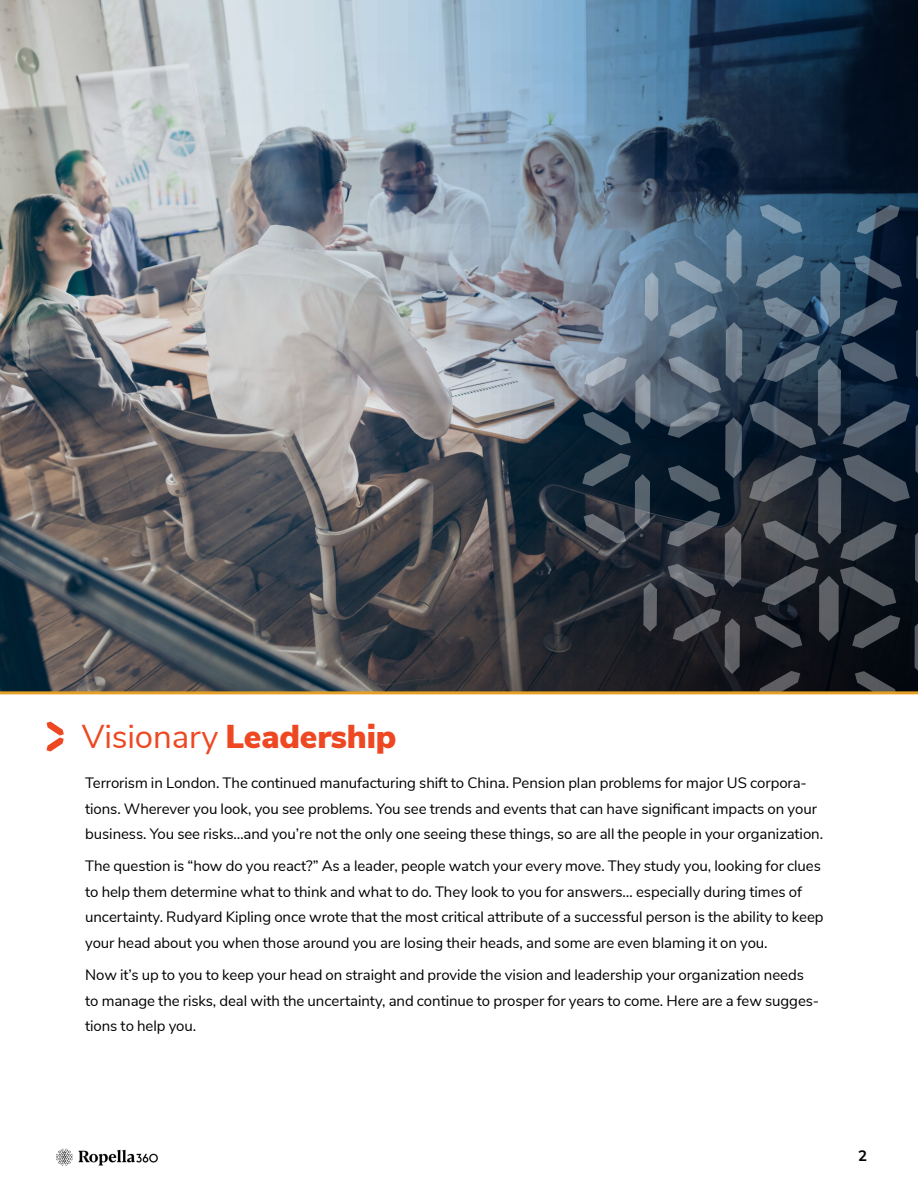
<style>
.page{position:relative;width:918px;height:1188px;background:#fff}
.page>*{position:absolute;margin:0;border:0;box-sizing:border-box;transform-origin:0 0}
.t1{font:900 33px "Nunito Sans";letter-spacing:-.005em;color:#ee4823}
.t2{font:15px/25.5px "Nunito Sans";letter-spacing:-.005em;color:#000}
.t3{font:700 15px "Nunito Sans 7 pt";color:#000}
.s1{font-weight:400}
</style>
<div class="page">
<img style="left:56px;top:1148px;width:102px;height:18px">
<svg style="left:46px;top:722px;width:18px;height:30px"></svg>
<img style="left:0;top:0;width:918px;height:691px">
<img style="left:582px;top:204px;width:336px;height:491px">
<hr style="left:0;top:691px;width:918px;height:3px;background:#e49f25">
<h1 class="t1" style="left:82px;top:712px;width:316px"><span class="s1">Visionary</span> Leadership</h1>
<p class="t2" style="left:85px;top:769px;width:739px">Terrorism in London. The continued manufacturing shift to China. Pension plan problems for major US corpora&shy;tions. Wherever you look, you see problems. You see trends and events that can have significant impacts on your business. You see risks…and you’re not the only one seeing these things, so are all the people in your organization.</p>
<p class="t2" style="left:85px;top:853px;width:740px">The question is “how do you react?” As a leader, people watch your every move. They study you, looking for clues to help them determine what to think and what to do. They look to you for answers… especially during times of uncertainty. Rudyard Kipling once wrote that the most critical attribute of a successful person is the ability to keep your head about you when those around you are losing their heads, and some are even blaming it on you.</p>
<p class="t2" style="left:85px;top:961px;width:736px">Now it’s up to you to keep your head on straight and provide the vision and leadership your organization needs to manage the risks, deal with the uncertainty, and continue to prosper for years to come. Here are a few sugges&shy;tions to help you.</p>
<p class="t3" style="left:858px;top:1145px;width:10px">2</p>
</div>
